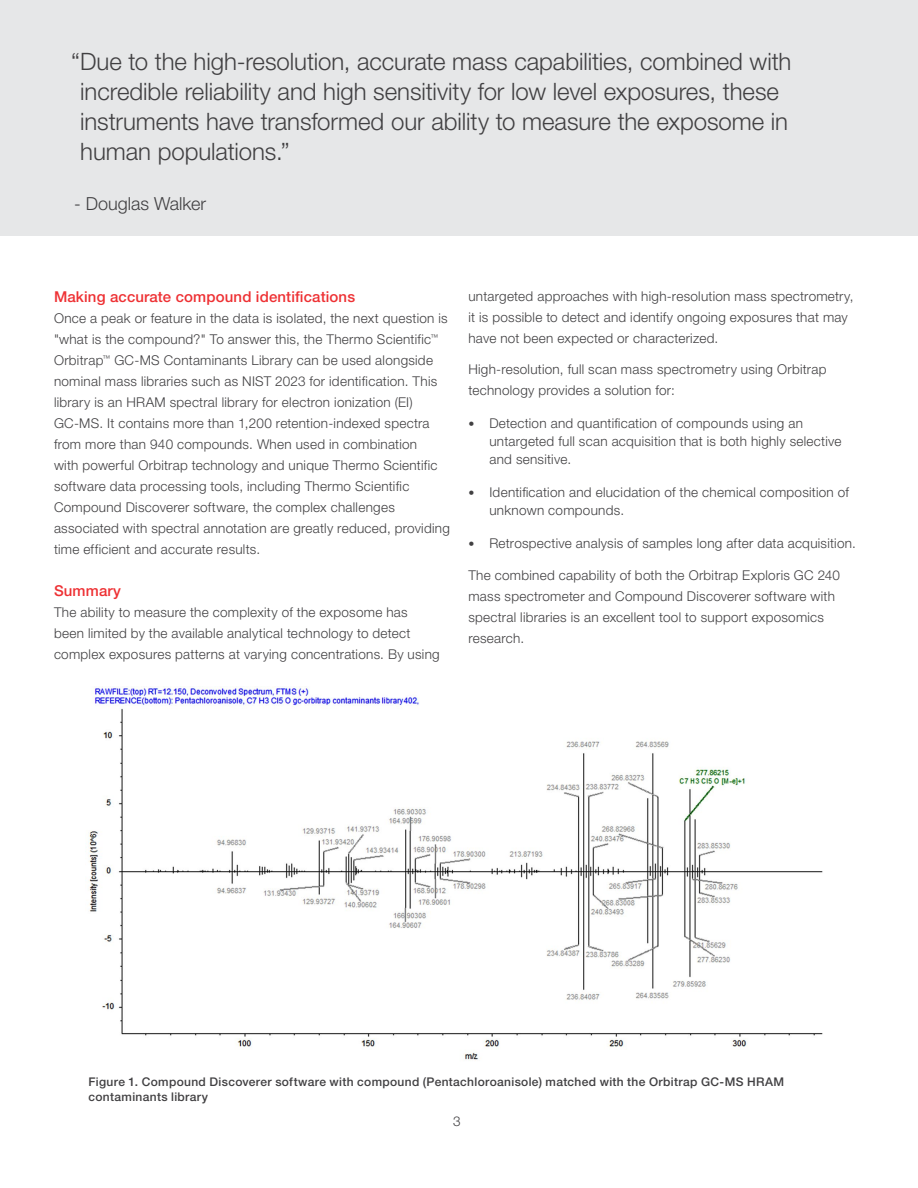
<style>
.page{position:relative;width:918px;height:1188px;background:#fff}
.page>*{position:absolute;margin:0;border:0;box-sizing:border-box;transform-origin:0 0}
.t1{font:300 24px/30px "Helvetica Neue LTW1 G";letter-spacing:-.005em;color:#414042}
.t2{font:300 18px "Helvetica Neue LTW1 G";color:#414042}
.t3{font:500 15px "Helvetica Neue LTW1 G";letter-spacing:.01em;color:#ee3134}
.t4{font:300 13.5px/21px "Helvetica Neue LTW1 G";letter-spacing:.02em;color:#414042}
.t5{font:500 12px/15.8px "Helvetica Neue LTW1 G";letter-spacing:.03em;color:#414042}
.s1{font-size:12px}
</style>
<div class="page">
<div style="left:0;top:0;width:918px;height:235px;background:#e6e7e8"></div>
<img style="left:89px;top:686px;width:734px;height:375px">
<p class="t1" style="left:80px;top:46px;width:713px;text-indent:-9px">“Due to the high-resolution, accurate mass capabilities, combined with incredible reliability and high sensitivity for low level exposures, these instruments have transformed our ability to measure the exposome in human populations.”</p>
<h2 class="t2" style="left:74px;top:192px;width:133px">- Douglas Walker</h2>
<p class="t3" style="left:54px;top:288px;width:303px">Making accurate compound identifications</p>
<p class="t4" style="left:54px;top:308px;width:397px">Once a peak or feature in the data is isolated, the next question is "what is the compound?" To answer this, the Thermo Scientific<sup>™ </sup>Orbitrap<sup>™</sup> GC-MS Contaminants Library can be used alongside nominal mass libraries such as NIST 2023 for identification. This library is an HRAM spectral library for electron ionization (EI)<br>GC-MS. It contains more than 1,200 retention-indexed spectra from more than 940 compounds. When used in combination<br>with powerful Orbitrap technology and unique Thermo Scientific software data processing tools, including Thermo Scientific Compound Discoverer software, the complex challenges associated with spectral annotation are greatly reduced, providing time efficient and accurate results.</p>
<p class="t3" style="left:54px;top:582px;width:68px">Summary</p>
<p class="t4" style="left:54px;top:602px;width:387px">The ability to measure the complexity of the exposome has been limited by the available analytical technology to detect complex exposures patterns at varying concentrations. By using</p>
<p class="t4" style="left:468px;top:286px;width:387px">untargeted approaches with high-resolution mass spectrometry, it is possible to detect and identify ongoing exposures that may have not been expected or characterized.</p>
<p class="t4" style="left:468px;top:359px;width:360px">High-resolution, full scan mass spectrometry using Orbitrap technology provides a solution for:</p>
<p class="t4" style="left:489px;top:415px;width:354px;line-height:18px;text-indent:-21px"><span class="s1">•</span> Detection and quantification of compounds using an untargeted full scan acquisition that is both highly selective and sensitive.</p>
<p class="t4" style="left:489px;top:484px;width:361px;line-height:18px;text-indent:-21px"><span class="s1">•</span> Identification and elucidation of the chemical composition of unknown compounds.</p>
<p class="t4" style="left:468px;top:533px;width:389px"><span class="s1">•</span> Retrospective analysis of samples long after data acquisition.</p>
<p class="t4" style="left:468px;top:565px;width:373px">The combined capability of both the Orbitrap Exploris GC 240 mass spectrometer and Compound Discoverer software with spectral libraries is an excellent tool to support exposomics research.</p>
<p class="t5" style="left:89px;top:1073px;width:697px">Figure 1. Compound Discoverer software with compound (Pentachloroanisole) matched with the Orbitrap GC-MS HRAM contaminants library</p>
<p class="t4" style="left:453px;top:1110px;width:9px">3</p>
</div>
